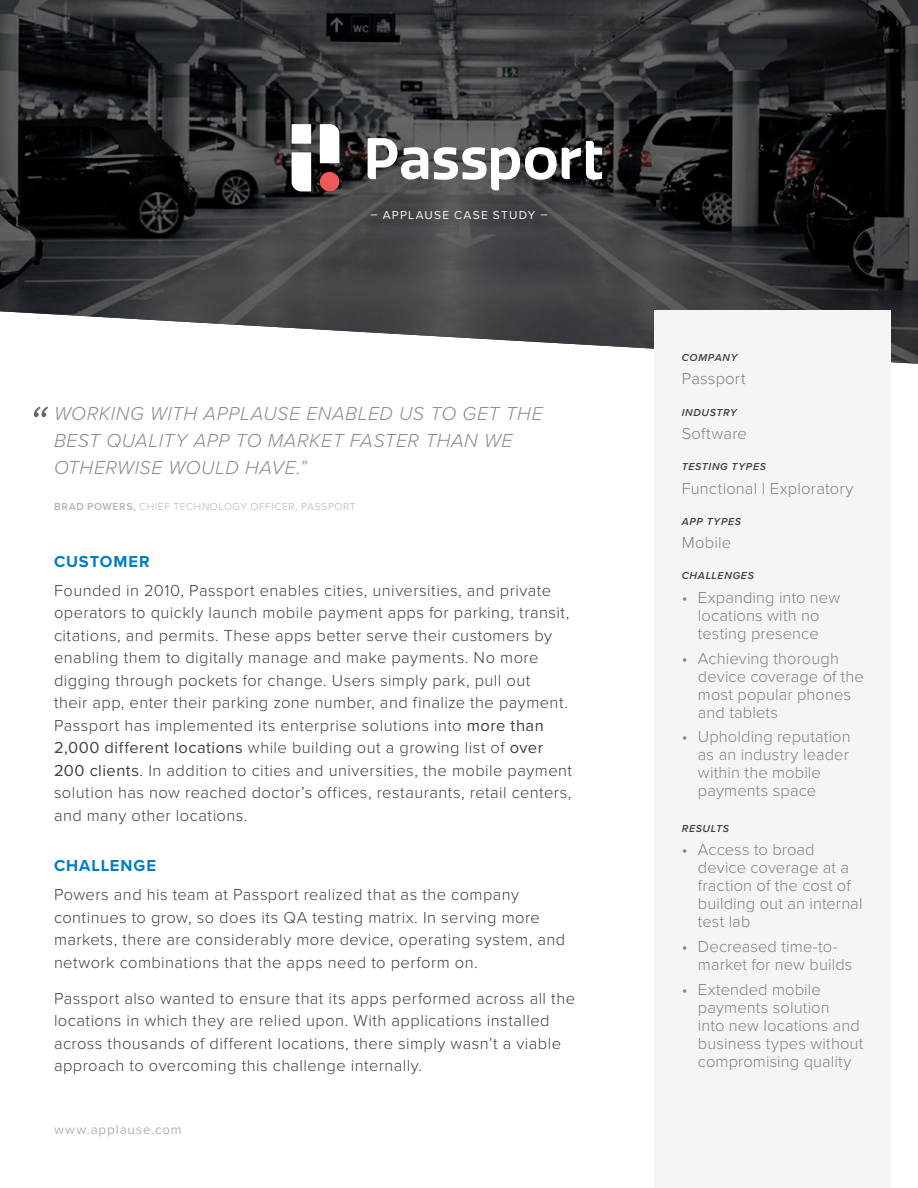
<style>
.page{position:relative;width:918px;height:1188px;background:#fff}
.page>*{position:absolute;margin:0;border:0;box-sizing:border-box;transform-origin:0 0}
._5__Customer_Quote{font:italic 300 54px "Proxima Nova";color:#666667}
._5__Customer_Attribu{font:italic 300 19.5px/27px "Proxima Nova";letter-spacing:.025em;color:#8c8c8d}
._4__Body{font:300 16.5px/22.5px "Proxima Nova";letter-spacing:.025em;color:#404041}
._4b__Sidebar_-_body{font:300 16.5px/18px "Proxima Nova";letter-spacing:.005em;color:#808184}
._3__Subhead_-_T_T{font:700 16.5px "Proxima Nova";letter-spacing:.055em;color:#007dc5}
.t1{font:13.5px "Proxima Nova";letter-spacing:.065em;color:#b3b3b3}
.t2{font:12px "Proxima Nova";letter-spacing:.1em;color:#f5f5f5}
._4b__Sidebar_-_H1{font:italic 600 10.5px "Proxima Nova";letter-spacing:.065em;color:#404041}
._5__Customer_Attribu-2{font:300 10.5px "Proxima Nova";letter-spacing:.055em;color:#b3b3b3}
.s1{font-weight:600}
.s2{font-weight:400}
</style>
<div class="page">
<img style="left:0;top:0;width:918px;height:364px">
<div style="left:655px;top:310px;width:236px;height:878px;background:#f5f5f5"></div>
<div style="left:292px;top:124px;width:19px;height:20px;background:#fff"></div>
<svg style="left:292px;top:152px;width:19px;height:39px"></svg>
<svg style="left:320px;top:124px;width:19px;height:39px"></svg>
<div style="left:320px;top:172px;width:19px;height:19px;background:#f0595a;border-radius:50%"></div>
<svg style="left:368px;top:138px;width:60px;height:42px"></svg>
<svg style="left:434px;top:141px;width:168px;height:49px"></svg>
<p class="t2" style="left:371px;top:207px;width:178px">– APPLAUSE CASE STUDY –</p>
<p class="_5__Customer_Quote" style="left:27px;top:385px;width:21px">“</p>
<p class="_5__Customer_Attribu" style="left:54px;top:399px;width:490px">WORKING WITH APPLAUSE ENABLED US TO GET THE<br>BEST QUALITY APP TO MARKET FASTER THAN WE<br>OTHERWISE WOULD HAVE.”</p>
<p class="_5__Customer_Attribu-2" style="left:54px;top:498px;width:303px"><span class="s1">BRAD POWERS,</span> CHIEF TECHNOLOGY OFFICER, PASSPORT</p>
<p class="_3__Subhead_-_T_T" style="left:54px;top:549px;width:97px">CUSTOMER</p>
<p class="_4__Body" style="left:54px;top:578px;width:520px">Founded in 2010, Passport enables cities, universities, and private operators to quickly launch mobile payment apps for parking, transit, citations, and permits. These apps better serve their customers by enabling them to digitally manage and make payments. No more digging through pockets for change. Users simply park, pull out<br>their app, enter their parking zone number, and finalize the payment.<br>Passport has implemented its enterprise solutions into <span class="s2">more than 2,000 different locations</span> while building out a growing list of <span class="s2">over 200 clients</span>. In addition to cities and universities, the mobile payment solution has now reached doctor’s offices, restaurants, retail centers, and many other locations.</p>
<p class="_3__Subhead_-_T_T" style="left:54px;top:853px;width:104px">CHALLENGE</p>
<p class="_4__Body" style="left:54px;top:883px;width:513px">Powers and his team at Passport realized that as the company continues to grow, so does its QA testing matrix. In serving more markets, there are considerably more device, operating system, and network combinations that the apps need to perform on.</p>
<p class="_4__Body" style="left:54px;top:986px;width:523px">Passport also wanted to ensure that its apps performed across all the locations in which they are relied upon. With applications installed across thousands of different locations, there simply wasn’t a viable approach to overcoming this challenge internally.</p>
<p class="t1" style="left:54px;top:1119px;width:129px">www.applause.com</p>
<p class="_4b__Sidebar_-_H1" style="left:682px;top:350px;width:57px">COMPANY</p>
<p class="_4b__Sidebar_-_body" style="left:682px;top:369px;width:65px">Passport</p>
<p class="_4b__Sidebar_-_H1" style="left:682px;top:404px;width:57px">INDUSTRY</p>
<p class="_4b__Sidebar_-_body" style="left:682px;top:424px;width:67px">Software</p>
<p class="_4b__Sidebar_-_H1" style="left:682px;top:459px;width:86px">TESTING TYPES</p>
<p class="_4b__Sidebar_-_body" style="left:682px;top:478px;width:173px">Functional | Exploratory</p>
<p class="_4b__Sidebar_-_H1" style="left:682px;top:514px;width:61px">APP TYPES</p>
<p class="_4b__Sidebar_-_body" style="left:682px;top:533px;width:51px">Mobile</p>
<p class="_4b__Sidebar_-_H1" style="left:682px;top:568px;width:74px">CHALLENGES</p>
<p class="_4b__Sidebar_-_body" style="left:682px;top:587px;width:160px;text-align:center">• Expanding into new locations with no testing presence</p>
<p class="_4b__Sidebar_-_body" style="left:698px;top:648px;width:168px;text-indent:-16px">• Achieving thorough device coverage of the most popular phones and tablets</p>
<p class="_4b__Sidebar_-_body" style="left:698px;top:727px;width:154px;text-indent:-16px">• Upholding reputation as an industry leader within the mobile payments space</p>
<p class="_4b__Sidebar_-_H1" style="left:682px;top:820px;width:49px">RESULTS</p>
<p class="_4b__Sidebar_-_body" style="left:698px;top:840px;width:166px;text-indent:-16px">• Access to broad device coverage at a fraction of the cost of building out an internal test lab</p>
<p class="_4b__Sidebar_-_body" style="left:698px;top:936px;width:156px;text-indent:-16px">• Decreased time-to&shy;market for new builds</p>
<p class="_4b__Sidebar_-_body" style="left:698px;top:979px;width:167px;text-indent:-16px">• Extended mobile payments solution<br>into new locations and business types without compromising quality</p>
</div>
